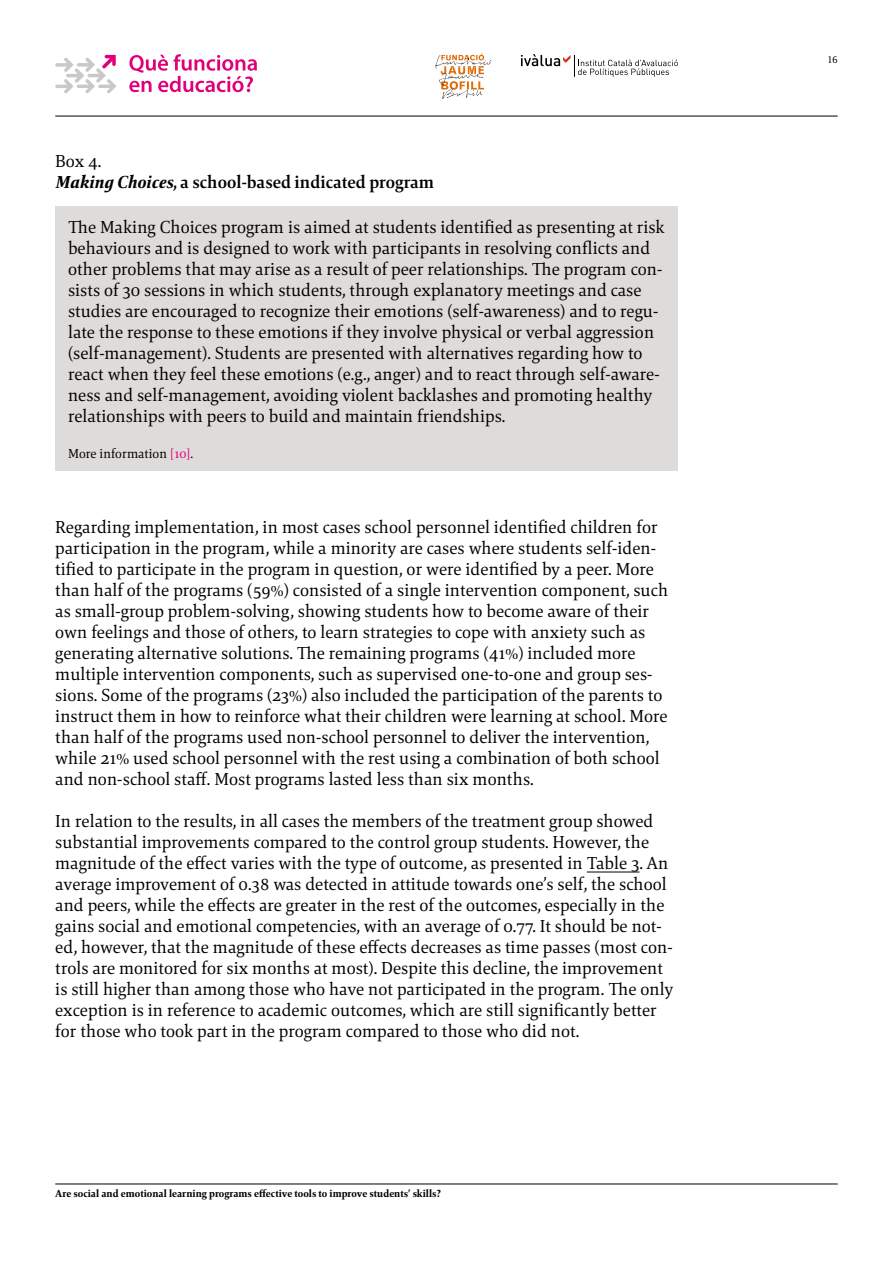
<style>
.page{position:relative;width:893px;height:1263px;background:#fff}
.page>*{position:absolute;margin:0;border:0;box-sizing:border-box;transform-origin:0 0}
.t1{font:18px/21px "Mangan Nova";color:#000}
.t2{font:700 18px/21px "Mangan Nova";color:#000}
.t3{font:13.5px "Mangan Nova";color:#000}
.t4{font:800 10.5px "Mangan Nova";color:#000}
.t5{font:10.5px "Mangan Nova";color:#000}
.s1{font-weight:400}
.s2{font-weight:800;font-style:italic}
.s3{color:#e2007a}
</style>
<div class="page">
<hr style="left:55px;top:1184px;width:783px;height:1px;background:#000">
<hr style="left:55px;top:116px;width:783px;height:1px;background:#000">
<svg style="left:55px;top:55px;width:62px;height:39px"></svg>
<svg style="left:129px;top:54px;width:128px;height:38px"></svg>
<svg style="left:435px;top:53px;width:56px;height:46px"></svg>
<svg style="left:521px;top:54px;width:157px;height:23px"></svg>
<hr style="left:587px;top:871px;width:52px;height:1px;background:#000">
<div style="left:55px;top:207px;width:623px;height:264px;background:#dedcda"></div>
<p class="t2" style="left:55px;top:150px;width:380px"><span class="s1">Box 4.<br></span><span class="s2">Making Choices</span>, a school-based indicated program</p>
<p class="t1" style="left:68px;top:216px;width:598px">The Making Choices program is aimed at students identified as presenting at risk behaviours and is designed to work with participants in resolving conflicts and other problems that may arise as a result of peer relationships. The program con&shy;sists of 30 sessions in which students, through explanatory meetings and case studies are encouraged to recognize their emotions (self-awareness) and to regu&shy;late the response to these emotions if they involve physical or verbal aggression (self-management). Students are presented with alternatives regarding how to react when they feel these emotions (e.g., anger) and to react through self-aware&shy;ness and self-management, avoiding violent backlashes and promoting healthy relationships with peers to build and maintain friendships.</p>
<p class="t3" style="left:68px;top:445px;width:127px">More information <span class="s3">[10]</span>.</p>
<p class="t1" style="left:55px;top:516px;width:614px">Regarding implementation, in most cases school personnel identified children for participation in the program, while a minority are cases where students self-iden&shy;tified to participate in the program in question, or were identified by a peer. More than half of the programs (59%) consisted of a single intervention component, such as small-group problem-solving, showing students how to become aware of their own feelings and those of others, to learn strategies to cope with anxiety such as generating alternative solutions. The remaining programs (41%) included more multiple intervention components, such as supervised one-to-one and group ses&shy;sions. Some of the programs (23%) also included the participation of the parents to instruct them in how to reinforce what their children were learning at school. More than half of the programs used non-school personnel to deliver the intervention, while 21% used school personnel with the rest using a combination of both school and non-school staff. Most programs lasted less than six months.</p>
<p class="t1" style="left:55px;top:810px;width:620px">In relation to the results, in all cases the members of the treatment group showed substantial improvements compared to the control group students. However, the magnitude of the effect varies with the type of outcome, as presented in Table 3. An average improvement of 0.38 was detected in attitude towards one’s self, the school and peers, while the effects are greater in the rest of the outcomes, especially in the gains social and emotional competencies, with an average of 0.77. It should be not&shy;ed, however, that the magnitude of these effects decreases as time passes (most con&shy;trols are monitored for six months at most). Despite this decline, the improvement is still higher than among those who have not participated in the program. The only exception is in reference to academic outcomes, which are still significantly better for those who took part in the program compared to those who did not.</p>
<p class="t4" style="left:55px;top:1187px;width:387px">Are social and emotional learning programs effective tools to improve students’ skills?</p>
<p class="t5" style="left:828px;top:53px;width:11px">16</p>
</div>
